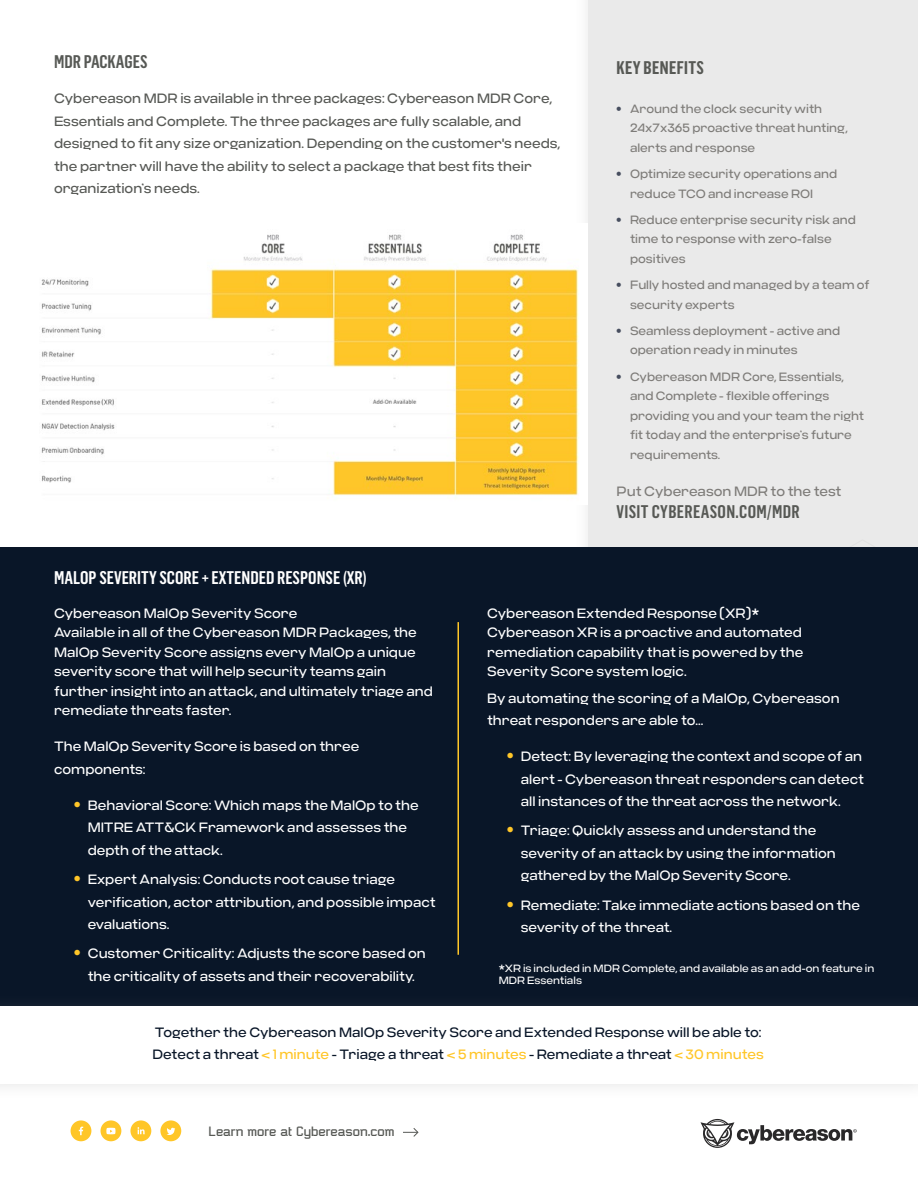
<style>
.page{position:relative;width:918px;height:1188px;background:#fff}
.page>*{position:absolute;margin:0;border:0;box-sizing:border-box;transform-origin:0 0}
.t1{font:600 condensed 18px "Flama";color:#fff}
.t2{font:600 condensed 18px "Flama";letter-spacing:.02em;color:#575955}
.t3{font:700 condensed 18px "Flama";letter-spacing:.02em;color:#575955}
.t4{font:600 condensed 18px "Flama";color:#575955}
.t5{font:13.5px/22.5px "Criteria CF";color:#fff}
.t6{font:13.5px/22.5px "Criteria CF";color:#575955}
.t7{font:13.5px/22.5px "Criteria CF";color:#091628}
.t8{font:13.5px "Moldiv";color:#575955}
.t9{font:13.5px "Criteria CF";color:#7e7c79}
.t10{font:12px/19.5px "Criteria CF";color:#7e7c79}
.t11{font:10.5px/12px "Criteria CF";color:#fff}
.s1{font-family:"Barlow";font-weight:900;font-size:15px;color:#474e5f}
.s2{font-family:"Barlow";font-weight:900;font-size:19.5px;color:#ffc628}
.s3{color:#ffc628}
</style>
<div class="page">
<div style="left:589px;top:0;width:329px;height:994px;background:#eaeaea"></div>
<svg style="left:403px;top:1128px;width:16px;height:9px"></svg>
<svg style="left:71px;top:1120px;width:20px;height:21px"></svg>
<svg style="left:130px;top:1120px;width:21px;height:21px"></svg>
<svg style="left:160px;top:1120px;width:21px;height:21px"></svg>
<svg style="left:101px;top:1120px;width:20px;height:21px"></svg>
<div style="left:0;top:548px;width:918px;height:460px;background:#091628"></div>
<hr style="left:458px;top:622px;width:1px;height:333px;background:#ffc628">
<img style="left:41px;top:234px;width:538px;height:265px">
<svg style="left:700px;top:1119px;width:157px;height:29px"></svg>
<div style="left:0;top:992px;width:918px;height:107px;background:#7c7d7d;opacity:.19"></div>
<div style="left:0;top:1007px;width:918px;height:77px;background:#fff"></div>
<h1 class="t4" style="left:54px;top:52px;width:95px">MDR PACKAGES</h1>
<p class="t6" style="left:54px;top:87px;width:508px">Cybereason MDR is available in three packages: Cybereason MDR Core, Essentials and Complete. The three packages are fully scalable, and designed to fit any size organization. Depending on the customer's needs, the partner will have the ability to select a package that best fits their organization’s needs.</p>
<h1 class="t3" style="left:616px;top:57px;width:89px">KEY BENEFITS</h1>
<p class="t10" style="left:630px;top:99px;width:219px;text-indent:-14px"><span class="s1">•</span> Around the clock security with<br>24x7x365 proactive threat hunting, alerts and response</p>
<p class="t10" style="left:630px;top:164px;width:209px;text-indent:-14px"><span class="s1">•</span> Optimize security operations and reduce TCO and increase ROI</p>
<p class="t10" style="left:630px;top:210px;width:228px;text-indent:-14px"><span class="s1">•</span> Reduce enterprise security risk and time to response with zero-false positives</p>
<p class="t10" style="left:630px;top:275px;width:241px;text-indent:-14px"><span class="s1">•</span> Fully hosted and managed by a team of security experts</p>
<p class="t10" style="left:630px;top:321px;width:212px;text-indent:-14px"><span class="s1">•</span> Seamless deployment - active and operation ready in minutes</p>
<p class="t10" style="left:630px;top:367px;width:236px;text-indent:-14px"><span class="s1">•</span> Cybereason MDR Core, Essentials, and Complete - flexible offerings providing you and your team the right fit today and the enterprise’s future requirements.</p>
<p class="t9" style="left:616px;top:483px;width:227px">Put Cybereason MDR to the test</p>
<h1 class="t2" style="left:616px;top:502px;width:185px">VISIT CYBEREASON.COM/MDR</h1>
<h1 class="t1" style="left:54px;top:567px;width:314px">MALOP SEVERITY SCORE + EXTENDED RESPONSE (XR)</h1>
<p class="t5" style="left:54px;top:604px;width:380px;line-height:19.5px">Cybereason MalOp Severity Score<br>Available in all of the Cybereason MDR Packages, the MalOp Severity Score assigns every MalOp a unique severity score that will help security teams gain further insight into an attack, and ultimately triage and remediate threats faster.</p>
<p class="t5" style="left:54px;top:736px;width:307px">The MalOp Severity Score is based on three components:</p>
<p class="t5" style="left:88px;top:794px;width:333px;text-indent:-14px"><span class="s2">•</span> Behavioral Score: Which maps the MalOp to the<br>MITRE ATT&amp;CK Framework and assesses the depth of the attack.</p>
<p class="t5" style="left:88px;top:868px;width:349px;text-indent:-14px"><span class="s2">•</span> Expert Analysis: Conducts root cause triage verification, actor attribution, and possible impact evaluations.</p>
<p class="t5" style="left:74px;top:943px;width:353px;text-align:center"><span class="s2">•</span> Customer Criticality: Adjusts the score based on the criticality of assets and their recoverability.</p>
<p class="t5" style="left:487px;top:604px;width:318px;line-height:19.5px">Cybereason Extended Response (XR)* Cybereason XR is a proactive and automated remediation capability that is powered by the Severity Score system logic.</p>
<p class="t5" style="left:487px;top:687px;width:354px">By automating the scoring of a MalOp, Cybereason threat responders are able to...</p>
<p class="t5" style="left:521px;top:745px;width:345px;text-indent:-14px"><span class="s2">•</span> Detect: By leveraging the context and scope of an alert - Cybereason threat responders can detect all instances of the threat across the network.</p>
<p class="t5" style="left:521px;top:820px;width:316px;text-indent:-14px"><span class="s2">•</span> Triage: Quickly assess and understand the severity of an attack by using the information gathered by the MalOp Severity Score.</p>
<p class="t5" style="left:521px;top:894px;width:341px;text-indent:-14px"><span class="s2">•</span> Remediate: Take immediate actions based on the severity of the threat.</p>
<p class="t11" style="left:499px;top:963px;width:377px">*XR is included in MDR Complete, and available as an add-on feature in<br>MDR Essentials</p>
<p class="t7" style="left:153px;top:1021px;width:613px">Together the Cybereason MalOp Severity Score and Extended Response will be able to:<br>Detect a threat <span class="s3">&lt; 1 minute</span> - Triage a threat <span class="s3">&lt; 5 minutes</span> - Remediate a threat <span class="s3">&lt; 30 minutes</span></p>
<p class="t8" style="left:209px;top:1124px;width:188px">Learn more at Cybereason.com</p>
</div>
